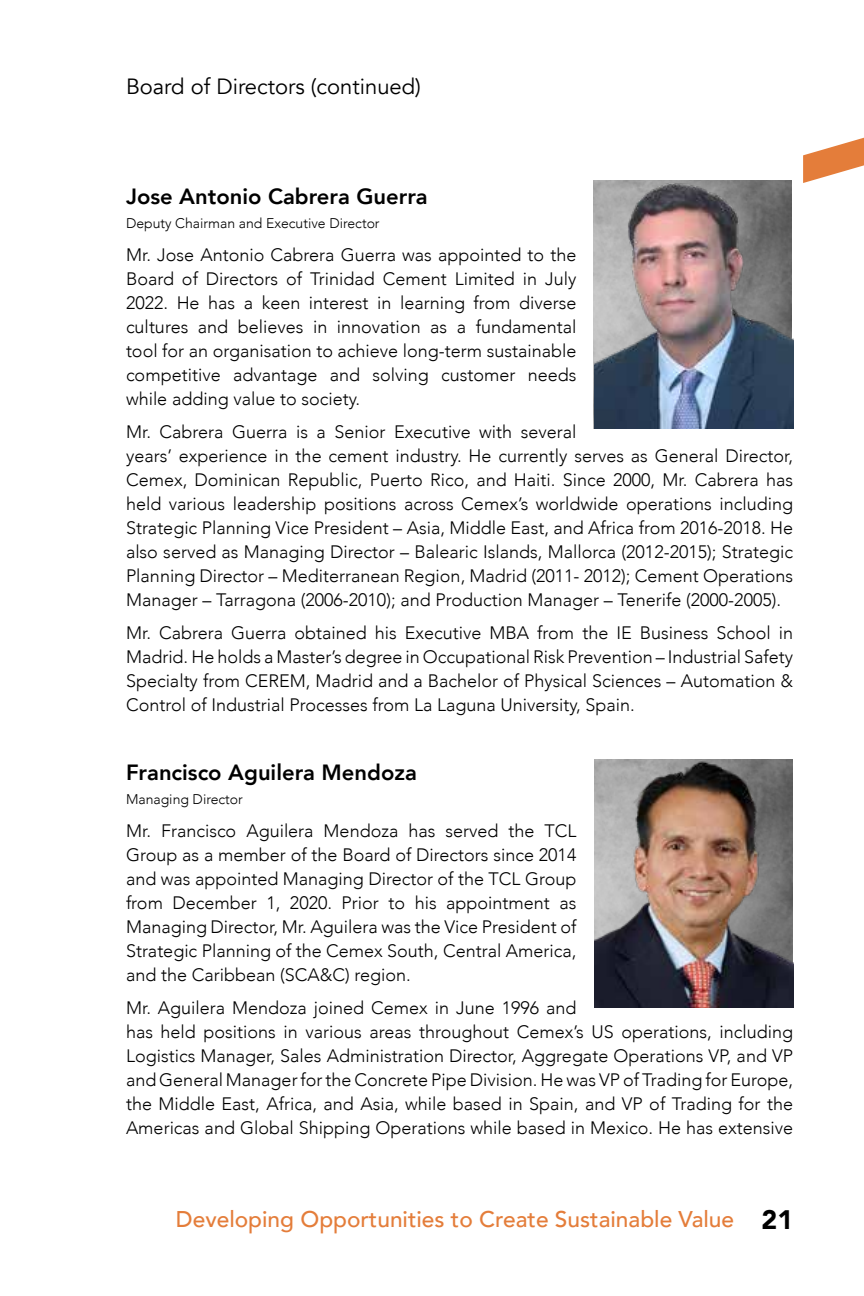
<style>
.page{position:relative;width:864px;height:1296px;background:#fff}
.page>*{position:absolute;margin:0;border:0;box-sizing:border-box;transform-origin:0 0}
.t1{font:500 22.8px "Avenir";color:#e47d3a}
.t2{font:800 22px "Avenir";color:#000}
.t3{font:22px "Avenir";color:#000}
.t4{font:300 18px/24px "Avenir";color:#000;text-align:justify}
.t5{font:300 14px "Avenir";color:#000}
.s1{font-weight:900;font-size:26.8px;color:#000}
</style>
<div class="page">
<img style="left:594px;top:180px;width:199px;height:248px">
<img style="left:594px;top:759px;width:199px;height:248px">
<svg style="left:803px;top:138px;width:61px;height:45px"></svg>
<p class="t3" style="left:126px;top:73px;width:296px">Board of Directors (continued)</p>
<p class="t2" style="left:126px;top:180px;width:303px">Jose Antonio Cabrera Guerra</p>
<p class="t5" style="left:126px;top:215px;width:255px">Deputy Chairman and Executive Director</p>
<p class="t4" style="left:126px;top:243px;width:452px">Mr. Jose Antonio Cabrera Guerra was appointed to the Board of Directors of Trinidad Cement Limited in July 2022. He has a keen interest in learning from diverse cultures and believes in innovation as a fundamental tool for an organisation to achieve long-term sustainable competitive advantage and solving customer needs while adding value to society.</p>
<p class="t4" style="left:126px;top:420px;width:669px;text-align:left">Mr. Cabrera Guerra is a Senior Executive with several<br>years’ experience in the cement industry. He currently serves as General Director, Cemex, Dominican Republic, Puerto Rico, and Haiti. Since 2000, Mr. Cabrera has held various leadership positions across Cemex’s worldwide operations including Strategic Planning Vice President – Asia, Middle East, and Africa from 2016-2018. He also served as Managing Director – Balearic Islands, Mallorca (2012-2015); Strategic Planning Director – Mediterranean Region, Madrid (2011- 2012); Cement Operations Manager – Tarragona (2006-2010); and Production Manager – Tenerife (2000-2005).</p>
<p class="t4" style="left:126px;top:621px;width:669px">Mr. Cabrera Guerra obtained his Executive MBA from the IE Business School in Madrid. He holds a Master’s degree in Occupational Risk Prevention – Industrial Safety Specialty from CEREM, Madrid and a Bachelor of Physical Sciences – Automation &amp; Control of Industrial Processes from La Laguna University, Spain.</p>
<p class="t2" style="left:126px;top:755px;width:292px">Francisco Aguilera Mendoza</p>
<p class="t5" style="left:126px;top:791px;width:118px">Managing Director</p>
<p class="t4" style="left:126px;top:819px;width:452px">Mr. Francisco Aguilera Mendoza has served the TCL Group as a member of the Board of Directors since 2014 and was appointed Managing Director of the TCL Group from December 1, 2020. Prior to his appointment as Managing Director, Mr. Aguilera was the Vice President of Strategic Planning of the Cemex South, Central America, and the Caribbean (SCA&amp;C) region.</p>
<p class="t4" style="left:126px;top:996px;width:669px;text-align:left">Mr. Aguilera Mendoza joined Cemex in June 1996 and<br>has held positions in various areas throughout Cemex’s US operations, including Logistics Manager, Sales Administration Director, Aggregate Operations VP, and VP and General Manager for the Concrete Pipe Division. He was VP of Trading for Europe, the Middle East, Africa, and Asia, while based in Spain, and VP of Trading for the Americas and Global Shipping Operations while based in Mexico. He has extensive</p>
<p class="t1" style="left:176px;top:1199px;width:619px">Developing Opportunities to Create Sustainable Value <span class="s1">21</span></p>
</div>
